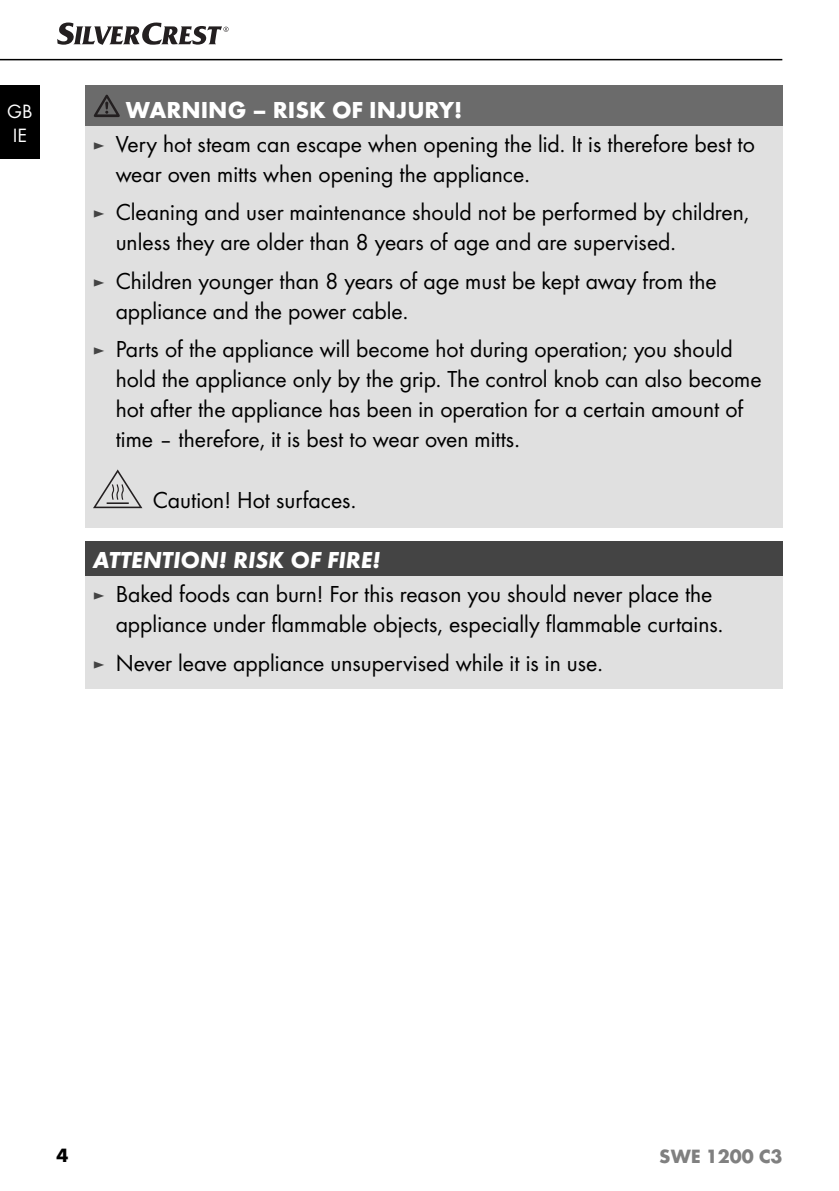
<style>
.page{position:relative;width:839px;height:1191px;background:#fff}
.page>*{position:absolute;margin:0;border:0;box-sizing:border-box;transform-origin:0 0}
.t1{font:24px/30px "Futura Boo";color:#000}
.t2{font:700 24px "Futura";color:#fff}
.t3{font:italic 700 24px "Futura";color:#fff}
.t4{font:700 20px "Futura";color:#808080}
.t5{font:20px/24px "Futura Boo";color:#fff}
.t6{font:700 20px "Futura";color:#000}
.s1{font-size:18px;color:#444}
</style>
<div class="page">
<hr style="left:0;top:59px;width:782px;height:1px;background:#000">
<div style="left:0;top:85px;width:40px;height:74px;background:#000"></div>
<svg style="left:57px;top:23px;width:172px;height:22px"></svg>
<div style="left:85px;top:85px;width:697px;height:41px;background:#6b6b6b"></div>
<div style="left:85px;top:126px;width:697px;height:401px;background:#e0e0e0"></div>
<svg style="left:94px;top:95px;width:26px;height:22px"></svg>
<svg style="left:93px;top:469px;width:49px;height:39px"></svg>
<div style="left:85px;top:541px;width:697px;height:35px;background:#444"></div>
<div style="left:85px;top:576px;width:697px;height:112px;background:#e0e0e0"></div>
<p class="t5" style="left:7px;top:100px;width:27px">GB<br>IE</p>
<p class="t2" style="left:126px;top:100px;width:338px">WARNING – RISK OF INJURY!</p>
<p class="t1" style="left:116px;top:130px;width:641px;text-indent:-23px"><span class="s1">►</span> Very hot steam can escape when opening the lid. It is therefore best to wear oven mitts when opening the appliance.</p>
<p class="t1" style="left:116px;top:199px;width:635px;text-indent:-23px"><span class="s1">►</span> Cleaning and user maintenance should not be performed by children, unless they are older than 8 years of age and are supervised.</p>
<p class="t1" style="left:116px;top:268px;width:603px;text-indent:-23px"><span class="s1">►</span> Children younger than 8 years of age must be kept away from the appliance and the power cable.</p>
<p class="t1" style="left:116px;top:336px;width:647px;text-indent:-23px"><span class="s1">►</span> Parts of the appliance will become hot during operation; you should hold the appliance only by the grip. The control knob can also become hot after the appliance has been in operation for a certain amount of time – therefore, it is best to wear oven mitts.</p>
<p class="t1" style="left:153px;top:487px;width:205px">Caution! Hot surfaces.</p>
<p class="t3" style="left:93px;top:550px;width:289px">ATTENTION! RISK OF FIRE!</p>
<p class="t1" style="left:116px;top:581px;width:609px;text-indent:-23px"><span class="s1">►</span> Baked foods can burn! For this reason you should never place the appliance under flammable objects, especially flammable curtains.</p>
<p class="t1" style="left:93px;top:649px;width:511px"><span class="s1">►</span> Never leave appliance unsupervised while it is in use.</p>
<p class="t6" style="left:57px;top:1147px;width:13px">4</p>
<p class="t4" style="left:659px;top:1147px;width:125px">SWE 1200 C3</p>
</div>
